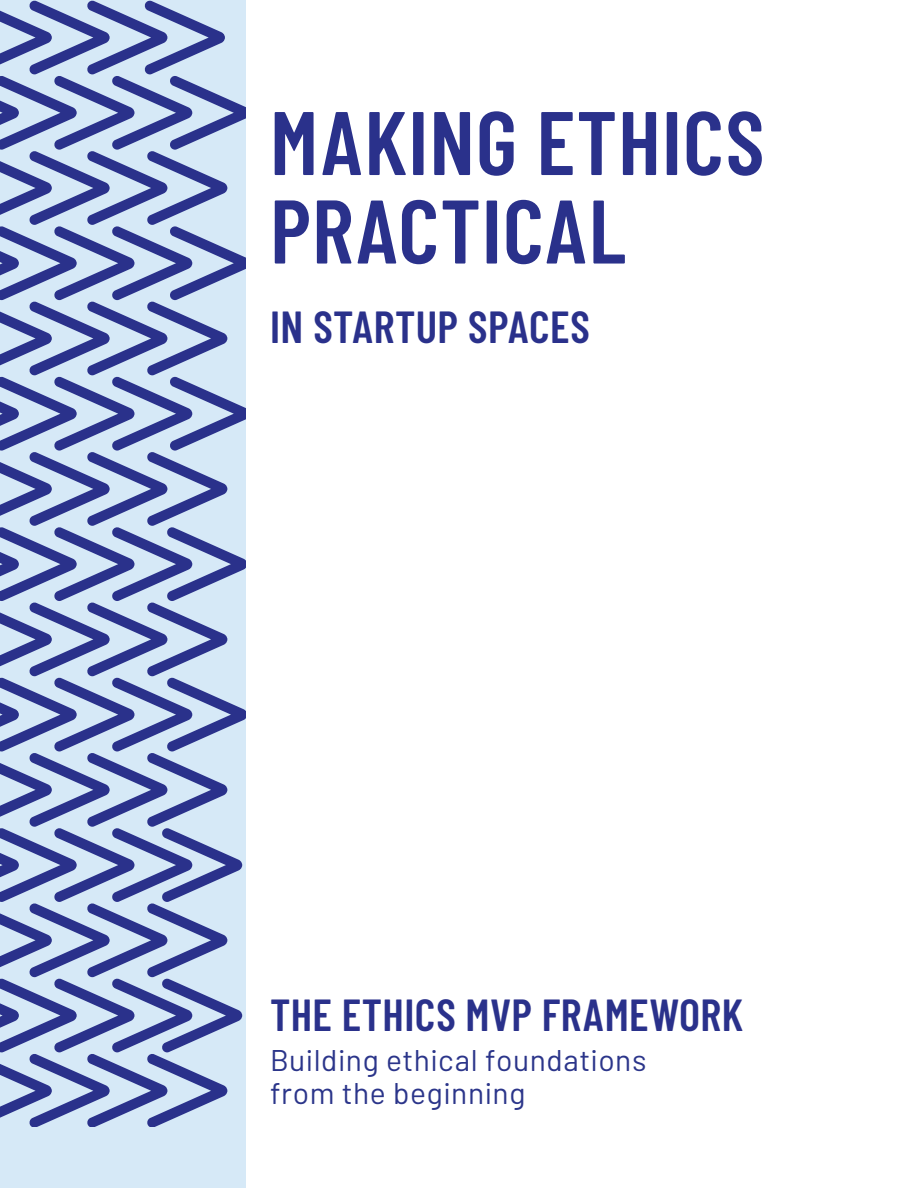
<style>
.page{position:relative;width:918px;height:1188px;background:#fff}
.page>*{position:absolute;margin:0;border:0;box-sizing:border-box;transform-origin:0 0}
.Heading{font:600 90px "Barlow Condensed";letter-spacing:.01em;color:#2a318b}
.Heading-2{font:600 45px "Barlow Condensed";letter-spacing:.01em;color:#2a318b}
.Body_Copy{font:30px/33px "Barlow";letter-spacing:.02em;color:#2b358a}
</style>
<div class="page">
<div style="left:0;top:0;width:246px;height:1188px;background:#d6e9f7"></div>
<svg style="left:0;top:0;width:246px;height:1127px"></svg>
<p class="Heading" style="left:270px;top:87px;width:496px">MAKING ETHICS</p>
<p class="Heading" style="left:270px;top:175px;width:357px">PRACTICAL</p>
<p class="Heading-2" style="left:270px;top:299px;width:321px">IN STARTUP SPACES</p>
<p class="Heading-2" style="left:270px;top:987px;width:475px">THE ETHICS MVP FRAMEWORK</p>
<p class="Body_Copy" style="left:270px;top:1043px;width:378px">Building ethical foundations from the beginning</p>
</div>
